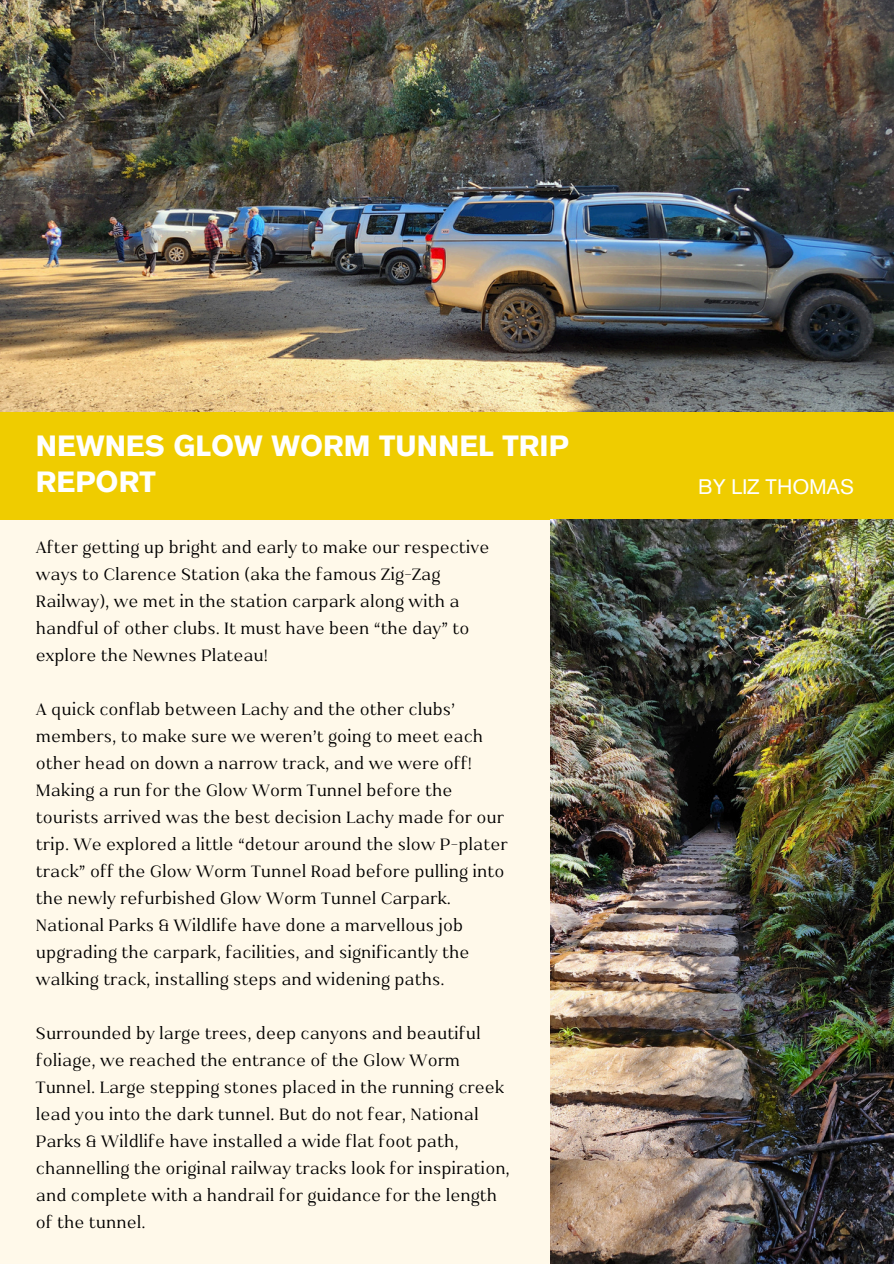
<style>
.page{position:relative;width:894px;height:1264px;background:#fff}
.page>*{position:absolute;margin:0;border:0;box-sizing:border-box;transform-origin:0 0}
.t1{font:700 29.1px/36.2px "Akzidenz Grotesk Pro";color:#fff}
.t2{font:21px "Akzidenz Grotesk Pro";color:#fff}
.t3{font:19.5px/27px "Kulachat Serif";color:#000}
</style>
<div class="page">
<div style="left:0;top:0;width:893px;height:1263px;background:#fff9ea"></div>
<div style="left:0;top:412px;width:893px;height:108px;background:#efcc00"></div>
<img style="left:0;top:0;width:893px;height:412px">
<img style="left:550px;top:520px;width:343px;height:743px">
<p class="t1" style="left:36px;top:430px;width:534px">NEWNES GLOW WORM TUNNEL TRIP<br>REPORT</p>
<p class="t3" style="left:36px;top:532px;width:455px">After getting up bright and early to make our respective ways to Clarence Station (aka the famous Zig-Zag Railway), we met in the station carpark along with a handful of other clubs. It must have been “the day” to explore the Newnes Plateau!</p>
<p class="t3" style="left:36px;top:694px;width:473px">A quick conflab between Lachy and the other clubs’ members, to make sure we weren’t going to meet each other head on down a narrow track, and we were off!<br>Making a run for the Glow Worm Tunnel before the tourists arrived was the best decision Lachy made for our trip. We explored a little “detour around the slow P-plater track” off the Glow Worm Tunnel Road before pulling into the newly refurbished Glow Worm Tunnel Carpark.<br>National Parks &amp; Wildlife have done a marvellous job upgrading the carpark, facilities, and significantly the walking track, installing steps and widening paths.</p>
<p class="t3" style="left:36px;top:1018px;width:475px">Surrounded by large trees, deep canyons and beautiful foliage, we reached the entrance of the Glow Worm Tunnel. Large stepping stones placed in the running creek lead you into the dark tunnel. But do not fear, National Parks &amp; Wildlife have installed a wide flat foot path, channelling the original railway tracks look for inspiration, and complete with a handrail for guidance for the length of the tunnel.</p>
<h2 class="t2" style="left:698px;top:478px;width:157px">BY LIZ THOMAS</h2>
</div>
